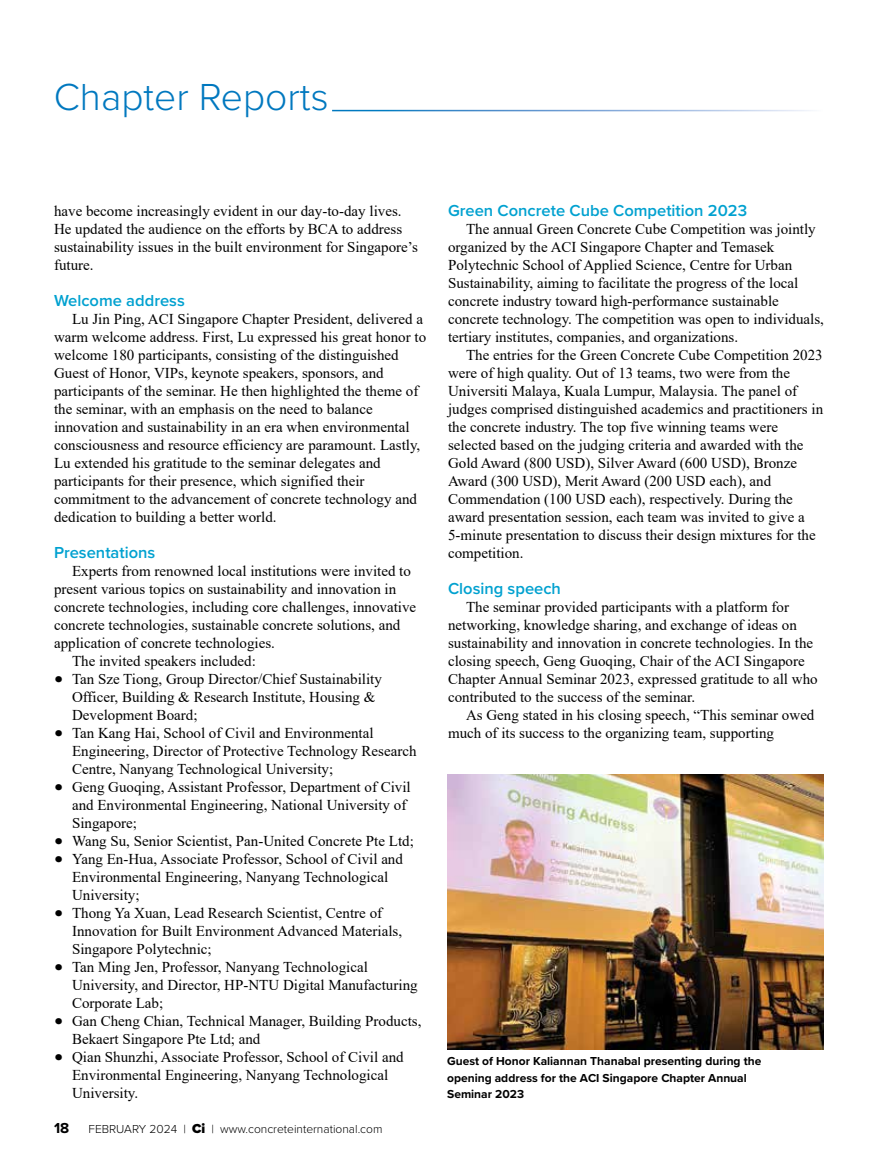
<style>
.page{position:relative;width:878px;height:1175px;background:#fff}
.page>*{position:absolute;margin:0;border:0;box-sizing:border-box;transform-origin:0 0}
.t1{font:300 39px "Proxima Nova";color:#0078bf}
.t2{font:600 16.5px "Proxima Nova";color:#00a1d0}
.t3{font:15px/18px "Times New Roman";color:#000}
.t4{font:700 15px "Proxima Nova";color:#000}
.t5{font:700 12px/16.5px "Proxima Nova";color:#000}
.t6{font:300 12px "Proxima Nova";color:#000}
.s1{font-family:"Adobe Caslon Pro";font-size:27px}
.s2{font-weight:900;font-size:13.5px}
</style>
<div class="page">
<img style="left:447px;top:774px;width:377px;height:275px">
<h1 class="t1" style="left:54px;top:68px;width:276px">Chapter Reports</h1>
<p class="t3" style="left:54px;top:201px;width:365px">have become increasingly evident in our day-to-day lives.<br>He updated the audience on the efforts by BCA to address sustainability issues in the built environment for Singapore’s future.</p>
<p class="t2" style="left:54px;top:288px;width:132px">Welcome address</p>
<p class="t3" style="left:54px;top:309px;width:374px;text-indent:18px">Lu Jin Ping, ACI Singapore Chapter President, delivered a warm welcome address. First, Lu expressed his great honor to welcome 180 participants, consisting of the distinguished Guest of Honor, VIPs, keynote speakers, sponsors, and participants of the seminar. He then highlighted the theme of the seminar, with an emphasis on the need to balance innovation and sustainability in an era when environmental consciousness and resource efficiency are paramount. Lastly, Lu extended his gratitude to the seminar delegates and participants for their presence, which signified their commitment to the advancement of concrete technology and dedication to building a better world.</p>
<p class="t2" style="left:54px;top:540px;width:103px">Presentations</p>
<p class="t3" style="left:72px;top:561px;width:340px">Experts from renowned local institutions were invited to</p>
<p class="t3" style="left:54px;top:579px;width:344px">present various topics on sustainability and innovation in</p>
<p class="t3" style="left:54px;top:597px;width:364px">concrete technologies, including core challenges, innovative</p>
<p class="t3" style="left:54px;top:615px;width:348px">concrete technologies, sustainable concrete solutions, and</p>
<p class="t3" style="left:54px;top:633px;width:222px">application of concrete technologies.</p>
<p class="t3" style="left:72px;top:651px;width:185px">The invited speakers included:</p>
<p class="t3" style="left:72px;top:669px;width:311px;text-indent:-18px"><span class="s1">•</span> Tan Sze Tiong, Group Director/Chief Sustainability<br>Officer, Building &amp; Research Institute, Housing &amp;<br>Development Board;</p>
<p class="t3" style="left:72px;top:723px;width:346px;text-indent:-18px"><span class="s1">•</span> Tan Kang Hai, School of Civil and Environmental<br>Engineering, Director of Protective Technology Research<br>Centre, Nanyang Technological University;</p>
<p class="t3" style="left:72px;top:777px;width:340px;text-indent:-18px"><span class="s1">•</span> Geng Guoqing, Assistant Professor, Department of Civil and Environmental Engineering, National University of<br>Singapore;</p>
<p class="t3" style="left:54px;top:831px;width:361px"><span class="s1">•</span> Wang Su, Senior Scientist, Pan-United Concrete Pte Ltd;</p>
<p class="t3" style="left:72px;top:849px;width:332px;text-indent:-18px"><span class="s1">•</span> Yang En-Hua, Associate Professor, School of Civil and<br>Environmental Engineering, Nanyang Technological<br>University;</p>
<p class="t3" style="left:72px;top:903px;width:331px;text-indent:-18px"><span class="s1">•</span> Thong Ya Xuan, Lead Research Scientist, Centre of<br>Innovation for Built Environment Advanced Materials,<br>Singapore Polytechnic;</p>
<p class="t3" style="left:72px;top:957px;width:347px;text-indent:-18px"><span class="s1">•</span> Tan Ming Jen, Professor, Nanyang Technological<br>University, and Director, HP-NTU Digital Manufacturing<br>Corporate Lab;</p>
<p class="t3" style="left:72px;top:1011px;width:351px;text-indent:-18px"><span class="s1">•</span> Gan Cheng Chian, Technical Manager, Building Products,<br>Bekaert Singapore Pte Ltd; and</p>
<p class="t3" style="left:72px;top:1047px;width:333px;text-indent:-18px"><span class="s1">•</span> Qian Shunzhi, Associate Professor, School of Civil and<br>Environmental Engineering, Nanyang Technological<br>University.</p>
<p class="t4" style="left:54px;top:1116px;width:17px">18</p>
<p class="t6" style="left:88px;top:1119px;width:295px">FEBRUARY 2024 | <span class="s2">Ci</span> | www.concreteinternational.com</p>
<p class="t2" style="left:448px;top:198px;width:301px">Green Concrete Cube Competition 2023</p>
<p class="t3" style="left:448px;top:219px;width:377px;text-indent:18px">The annual Green Concrete Cube Competition was jointly organized by the ACI Singapore Chapter and Temasek Polytechnic School of Applied Science, Centre for Urban Sustainability, aiming to facilitate the progress of the local concrete industry toward high-performance sustainable concrete technology. The competition was open to individuals, tertiary institutes, companies, and organizations.</p>
<p class="t3" style="left:448px;top:345px;width:376px;text-indent:18px">The entries for the Green Concrete Cube Competition 2023 were of high quality. Out of 13 teams, two were from the Universiti Malaya, Kuala Lumpur, Malaysia. The panel of judges comprised distinguished academics and practitioners in the concrete industry. The top five winning teams were selected based on the judging criteria and awarded with the Gold Award (800 USD), Silver Award (600 USD), Bronze Award (300 USD), Merit Award (200 USD each), and Commendation (100 USD each), respectively. During the award presentation session, each team was invited to give a 5-minute presentation to discuss their design mixtures for the competition.</p>
<p class="t2" style="left:448px;top:576px;width:114px">Closing speech</p>
<p class="t3" style="left:448px;top:597px;width:371px;text-indent:18px">The seminar provided participants with a platform for networking, knowledge sharing, and exchange of ideas on sustainability and innovation in concrete technologies. In the closing speech, Geng Guoqing, Chair of the ACI Singapore Chapter Annual Seminar 2023, expressed gratitude to all who contributed to the success of the seminar.</p>
<p class="t3" style="left:448px;top:705px;width:368px;text-indent:18px">As Geng stated in his closing speech, “This seminar owed much of its success to the organizing team, supporting</p>
<p class="t5" style="left:447px;top:1052px;width:316px">Guest of Honor Kaliannan Thanabal presenting during the opening address for the ACI Singapore Chapter Annual<br>Seminar 2023</p>
</div>
